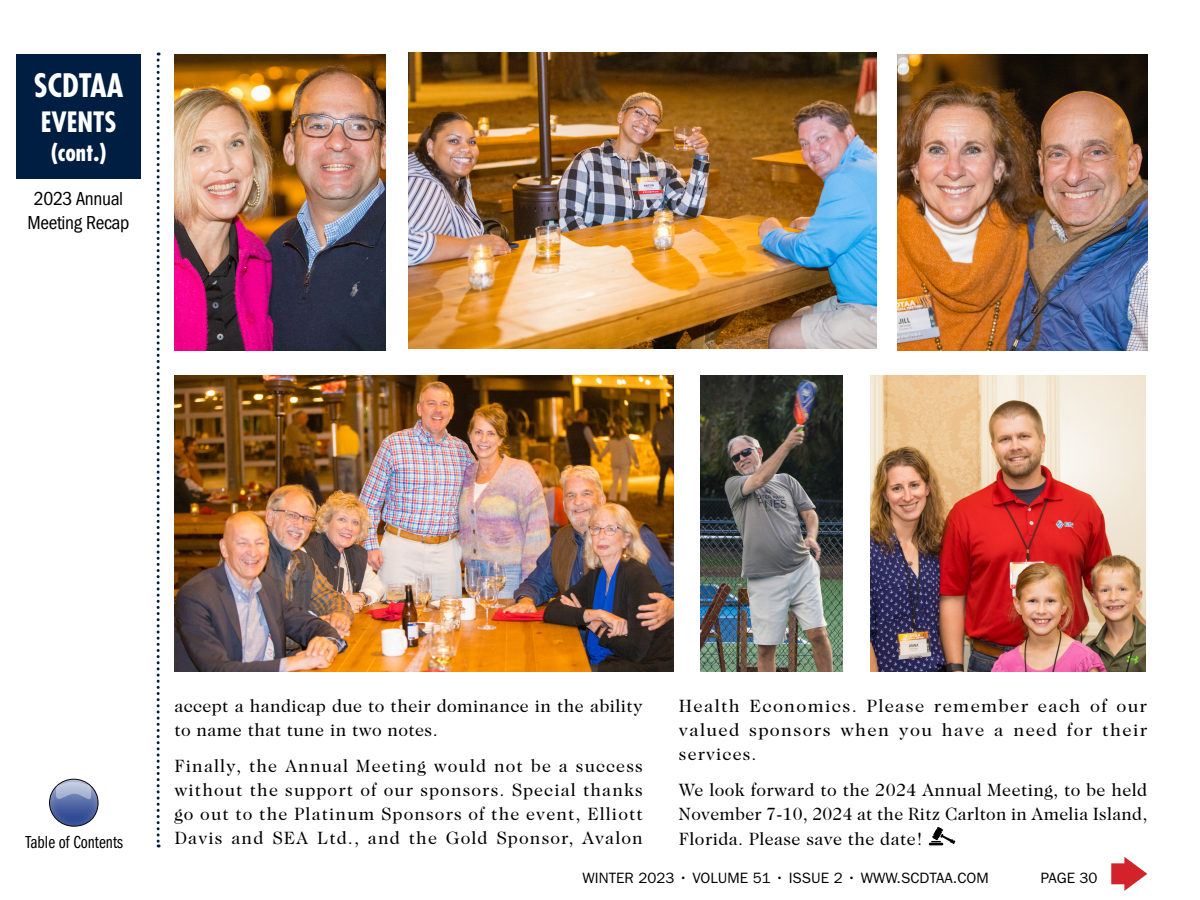
<style>
.page{position:relative;width:1200px;height:900px;background:#fff}
.page>*{position:absolute;margin:0;border:0;box-sizing:border-box;transform-origin:0 0}
.t1{font:700 condensed 31.5px "Futura Std";color:#fff}
.t2{font:700 condensed 27.3px "Futura Std";color:#fff}
.t3{font:700 condensed 24px "Futura Std";color:#fff}
.t4{font:condensed 19.5px/23.4px "ITC Franklin Gothic Std";letter-spacing:-.02em;color:#000;text-align:center}
.DefenseText{font:18px/24px "Caslon 224 Std";letter-spacing:.02em;color:#000;text-align:justify}
.t5{font:18px "ITC Franklin Gothic Std Bk Cp";color:#000}
.t6{font:15px "ITC Franklin Gothic Std";color:#000}
</style>
<div class="page">
<svg style="left:1111px;top:857px;width:36px;height:34px"></svg>
<svg style="left:929px;top:827px;width:26px;height:18px"></svg>
<img style="left:700px;top:376px;width:143px;height:296px">
<img style="left:174px;top:376px;width:499px;height:296px">
<img style="left:409px;top:52px;width:467px;height:297px">
<img style="left:174px;top:54px;width:211px;height:296px">
<img style="left:870px;top:376px;width:275px;height:296px">
<img style="left:897px;top:54px;width:250px;height:296px">
<div style="left:17px;top:54px;width:124px;height:124px;background:#001e41"></div>
<div style="left:48px;top:778px;width:51px;height:50px;background:#fff;opacity:.31"></div>
<div style="left:49px;top:779px;width:49px;height:48px;border:1px solid #000;border-radius:50%"></div>
<svg style="left:56px;top:782px;width:35px;height:18px"></svg>
<svg style="left:157px;top:52px;width:3px;height:796px"></svg>
<p class="t1" style="left:34px;top:66px;width:91px">SCDTAA</p>
<p class="t2" style="left:41px;top:105px;width:77px">EVENTS</p>
<p class="t3" style="left:51px;top:137px;width:57px">(cont.)</p>
<p class="t4" style="left:28px;top:187px;width:103px">2023 Annual<br>Meeting Recap</p>
<p class="t5" style="left:25px;top:832px;width:99px">Table of Contents</p>
<p class="DefenseText" style="left:174px;top:694px;width:470px">accept a handicap due to their dominance in the ability to name that tune in two notes.</p>
<p class="DefenseText" style="left:174px;top:754px;width:470px">Finally, the Annual Meeting would not be a success without the support of our sponsors. Special thanks go out to the Platinum Sponsors of the event, Elliott Davis and SEA Ltd., and the Gold Sponsor, Avalon</p>
<p class="DefenseText" style="left:679px;top:694px;width:470px">Health Economics. Please remember each of our valued sponsors when you have a need for their services.</p>
<p class="DefenseText" style="left:679px;top:777px;width:470px;line-height:24.8px">We look forward to the 2024 Annual Meeting, to be held November 7-10, 2024 at the Ritz Carlton in Amelia Island, Florida. Please save the date!</p>
<p class="t6" style="left:583px;top:869px;width:408px">WINTER 2023 • VOLUME 51 • ISSUE 2 • WWW.SCDTAA.COM</p>
<p class="t6" style="left:1041px;top:869px;width:58px">PAGE 30</p>
</div>
